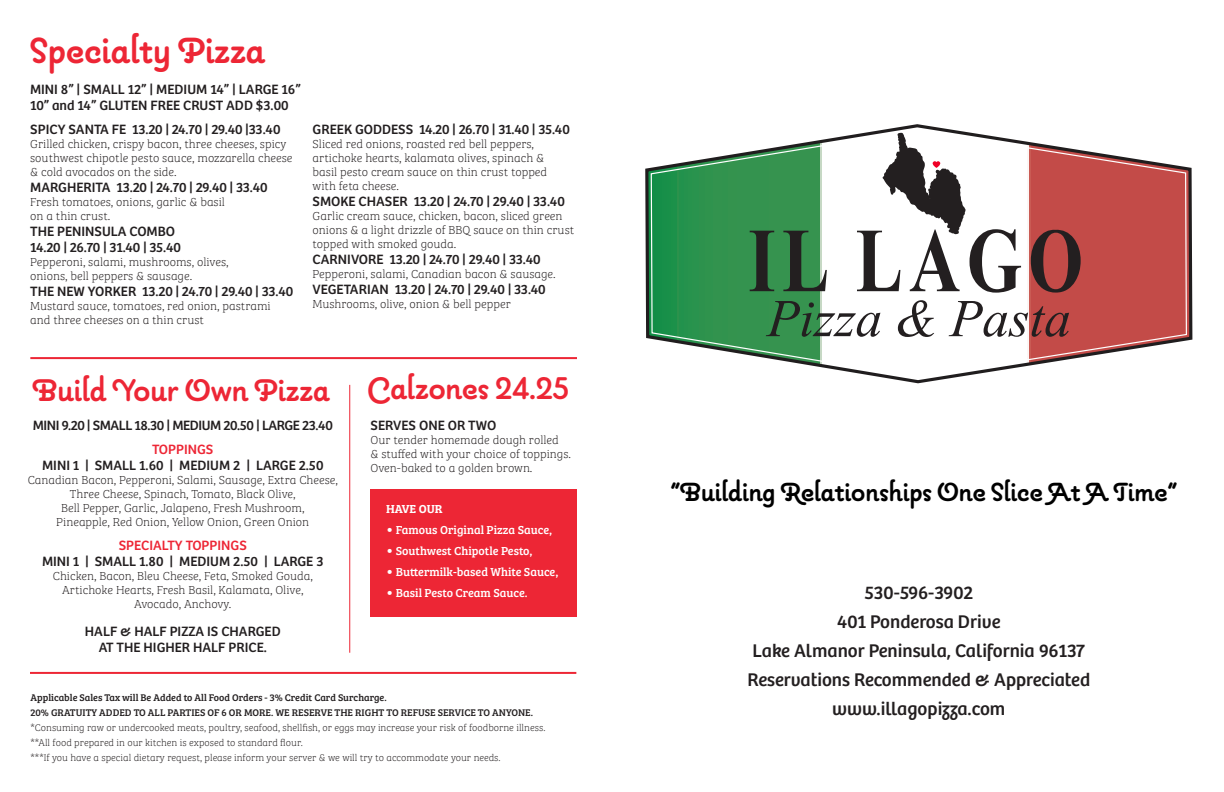
<style>
.page{position:relative;width:1224px;height:792px;background:#fff}
.page>*{position:absolute;margin:0;border:0;box-sizing:border-box;transform-origin:0 0}
.t1{font:700 43px "Pauline";color:#ed2635}
.t2{font:700 37px "Pauline";color:#ed2635}
.t3{font:700 31px "Pauline";color:#000}
.t4{font:19px "Bree";color:#231f20}
.t5{font:19px "Bree";letter-spacing:-.02em;color:#231f20}
.t6{font:14px/16px "Bree";color:#231f20;text-align:center}
.t7{font:14px "Bree";letter-spacing:-.03em;color:#231f20}
.t8{font:14px "Bree";color:#ed2635}
.t9{font:14px "Bree";letter-spacing:-.025em;color:#231f20}
.t10{font:12px/14px "Bree Serif Th";color:#231f20}
.t11{font:12px "Bree Serif";color:#fff}
.t12{font:12px "Bree Serif Sb";color:#fff}
.t13{font:10px "Bree Serif Th";color:#231f20}
.t14{font:10px "Bree Serif";color:#231f20}
.s1{font-family:"Optima"}
</style>
<div class="page">
<hr style="left:30px;top:357px;width:547px;height:2px;background:#ed2635">
<hr style="left:30px;top:672px;width:546px;height:2px;background:#ed2635">
<div style="left:370px;top:489px;width:207px;height:128px;background:#ed2635"></div>
<hr style="left:349px;top:385px;width:1px;height:268px;background:#ed2635">
<svg style="left:645px;top:124px;width:548px;height:260px"></svg>
<svg style="left:650px;top:129px;width:538px;height:249px"></svg>
<svg style="left:750px;top:231px;width:24px;height:60px"></svg>
<svg style="left:783px;top:231px;width:44px;height:60px;background:#477853"></svg>
<svg style="left:1031px;top:229px;width:50px;height:64px;background:#7f3837"></svg>
<svg style="left:766px;top:301px;width:114px;height:36px"></svg>
<svg style="left:898px;top:300px;width:36px;height:37px"></svg>
<svg style="left:949px;top:301px;width:120px;height:36px"></svg>
<svg style="left:857px;top:133px;width:164px;height:160px"></svg>
<p class="t1" style="left:30px;top:23px;width:237px">Specialty Pizza</p>
<p class="t6" style="left:30px;top:81px;width:272px">MINI 8” | SMALL 12” | MEDIUM 14” | LARGE 16”</p>
<p class="t6" style="left:30px;top:97px;width:260px">10” and 14” GLUTEN FREE CRUST ADD $3.00</p>
<p class="t6" style="left:30px;top:122px;width:252px">SPICY SANTA FE 13.20 | 24.70 | 29.40 |33.40</p>
<p class="t10" style="left:30px;top:137px;width:264px">Grilled chicken, crispy bacon, three cheeses, spicy southwest chipotle pesto sauce, mozzarella cheese &amp; cold avocados on the side.</p>
<p class="t6" style="left:30px;top:180px;width:239px">MARGHERITA 13.20 | 24.70 | 29.40 | 33.40</p>
<p class="t10" style="left:30px;top:195px;width:196px">Fresh tomatoes, onions, garlic &amp; basil on a thin crust.</p>
<p class="t6" style="left:30px;top:224px;width:146px">THE PENINSULA COMBO</p>
<p class="t9" style="left:30px;top:240px;width:152px">14.20 | 26.70 | 31.40 | 35.40</p>
<p class="t10" style="left:30px;top:255px;width:200px">Pepperoni, salami, mushrooms, olives, onions, bell peppers &amp; sausage.</p>
<p class="t6" style="left:30px;top:284px;width:265px">THE NEW YORKER 13.20 | 24.70 | 29.40 | 33.40</p>
<p class="t10" style="left:30px;top:299px;width:242px">Mustard sauce, tomatoes, red onion, pastrami and three cheeses on a thin crust</p>
<p class="t6" style="left:313px;top:122px;width:259px">GREEK GODDESS 14.20 | 26.70 | 31.40 | 35.40</p>
<p class="t10" style="left:313px;top:137px;width:236px">Sliced red onions, roasted red bell peppers, artichoke hearts, kalamata olives, spinach &amp; basil pesto cream sauce on thin crust topped with feta cheese.</p>
<p class="t6" style="left:313px;top:194px;width:254px">SMOKE CHASER 13.20 | 24.70 | 29.40 | 33.40</p>
<p class="t10" style="left:313px;top:209px;width:263px">Garlic cream sauce, chicken, bacon, sliced green onions &amp; a light drizzle of BBQ sauce on thin crust topped with smoked gouda.</p>
<p class="t6" style="left:313px;top:252px;width:230px">CARNIVORE 13.20 | 24.70 | 29.40 | 33.40</p>
<p class="t10" style="left:313px;top:267px;width:245px">Pepperoni, salami, Canadian bacon &amp; sausage.</p>
<p class="t6" style="left:313px;top:282px;width:235px">VEGETARIAN 13.20 | 24.70 | 29.40 | 33.40</p>
<p class="t10" style="left:313px;top:297px;width:200px">Mushrooms, olive, onion &amp; bell pepper</p>
<p class="t2" style="left:33px;top:367px;width:299px">Build Your Own Pizza</p>
<p class="t2" style="left:368px;top:365px;width:203px">Calzones 24.25</p>
<p class="t7" style="left:33px;top:417px;width:302px">MINI 9.20 | SMALL 18.30 | MEDIUM 20.50 | LARGE 23.40</p>
<p class="t8" style="left:152px;top:441px;width:63px">TOPPINGS</p>
<p class="t6" style="left:42px;top:458px;width:283px">MINI 1 | SMALL 1.60 | MEDIUM 2 | LARGE 2.50</p>
<p class="t10" style="left:28px;top:472px;width:312px;text-align:center">Canadian Bacon, Pepperoni, Salami, Sausage, Extra Cheese, Three Cheese, Spinach, Tomato, Black Olive,<br>Bell Pepper, Garlic, Jalapeno, Fresh Mushroom,<br>Pineapple, Red Onion, Yellow Onion, Green Onion</p>
<p class="t8" style="left:119px;top:537px;width:130px">SPECIALTY TOPPINGS</p>
<p class="t6" style="left:42px;top:554px;width:283px">MINI 1 | SMALL 1.80 | MEDIUM 2.50 | LARGE 3</p>
<p class="t10" style="left:53px;top:568px;width:262px;text-align:center">Chicken, Bacon, Bleu Cheese, Feta, Smoked Gouda,<br>Artichoke Hearts, Fresh Basil, Kalamata, Olive,<br>Avocado, Anchovy.</p>
<p class="t6" style="left:85px;top:624px;width:197px">HALF &amp; HALF PIZZA IS CHARGED<br>AT THE HIGHER HALF PRICE.</p>
<p class="t6" style="left:370px;top:418px;width:127px">SERVES ONE OR TWO</p>
<p class="t10" style="left:370px;top:432px;width:202px">Our tender homemade dough rolled<br>&amp; stuffed with your choice of toppings.</p>
<p class="t10" style="left:370px;top:460px;width:164px">Oven-baked to a golden brown.</p>
<p class="t12" style="left:386px;top:499px;width:58px">HAVE OUR</p>
<p class="t11" style="left:386px;top:520px;width:167px"><span class="s1">•</span> Famous Original Pizza Sauce,</p>
<p class="t11" style="left:386px;top:541px;width:148px"><span class="s1">•</span> Southwest Chipotle Pesto,</p>
<p class="t11" style="left:386px;top:562px;width:174px"><span class="s1">•</span> Buttermilk-based White Sauce,</p>
<p class="t11" style="left:386px;top:583px;width:143px"><span class="s1">•</span> Basil Pesto Cream Sauce.</p>
<p class="t14" style="left:31px;top:690px;width:358px">Applicable Sales Tax will Be Added to All Food Orders - 3% Credit Card Surcharge.</p>
<p class="t14" style="left:31px;top:705px;width:504px">20% GRATUITY ADDED TO ALL PARTIES OF 6 OR MORE. WE RESERVE THE RIGHT TO REFUSE SERVICE TO ANYONE.</p>
<p class="t13" style="left:31px;top:721px;width:516px">*Consuming raw or undercooked meats, poultry, seafood, shellfish, or eggs may increase your risk of foodborne illness.</p>
<p class="t13" style="left:31px;top:736px;width:274px">**All food prepared in our kitchen is exposed to standard flour.</p>
<p class="t13" style="left:31px;top:751px;width:472px">***If you have a special dietary request, please inform your server &amp; we will try to accommodate your needs.</p>
<p class="t3" style="left:671px;top:472px;width:508px">“Building Relationships One Slice At A Time”</p>
<p class="t5" style="left:865px;top:581px;width:110px">530-596-3902</p>
<p class="t4" style="left:837px;top:610px;width:165px">401 Ponderosa Drive</p>
<p class="t4" style="left:753px;top:639px;width:334px">Lake Almanor Peninsula, California 96137</p>
<p class="t4" style="left:747px;top:668px;width:344px">Reservations Recommended &amp; Appreciated</p>
<p class="t4" style="left:832px;top:697px;width:175px">www.illagopizza.com</p>
</div>
